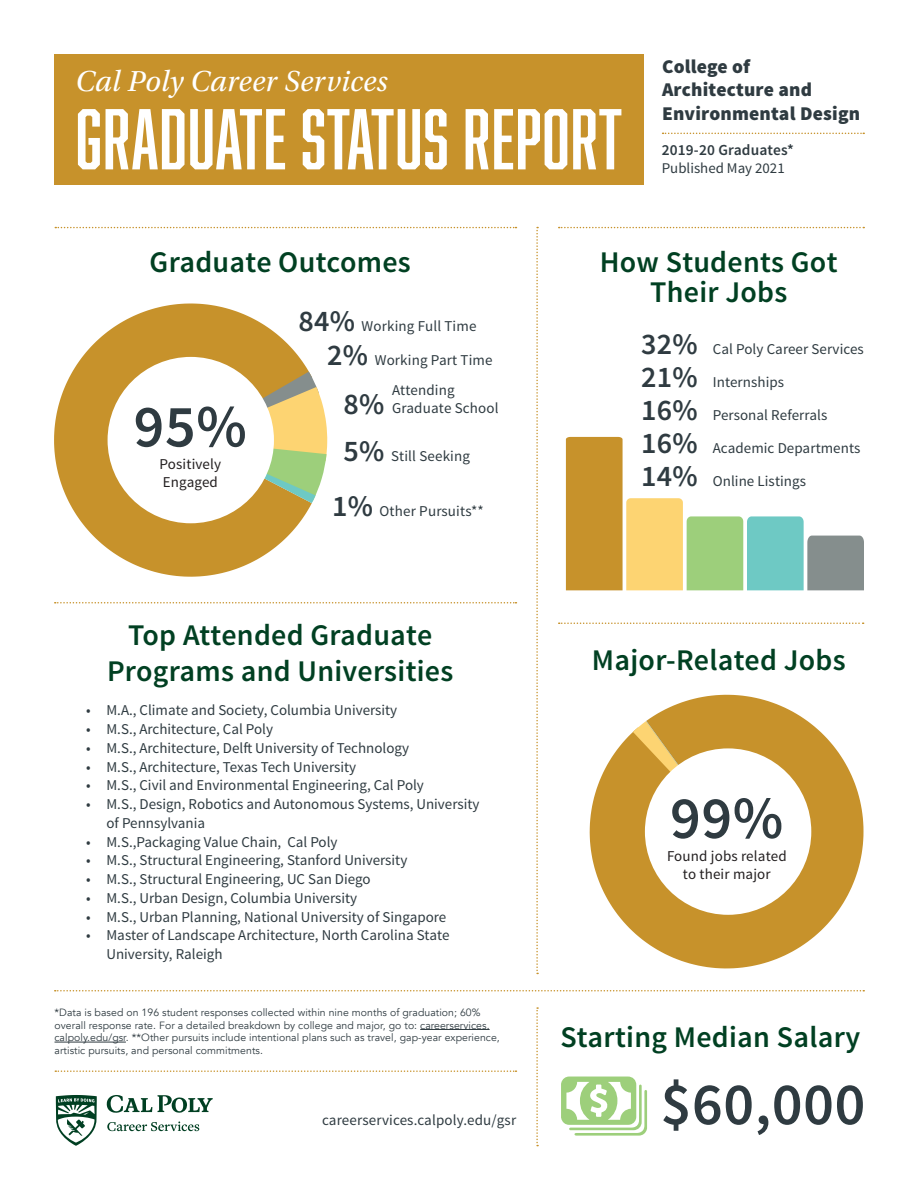
<style>
.page{position:relative;width:918px;height:1188px;background:#fff}
.page>*{position:absolute;margin:0;border:0;box-sizing:border-box;transform-origin:0 0}
.t1{font:79.35px "Abolition";letter-spacing:.01em;color:#fff}
.t2{font:600 60px "Source Sans Pro";letter-spacing:.01em;color:#2f3b41}
.t3{font:italic 30.45px "Utopia Std";letter-spacing:.01em;color:#fff}
.t4{font:600 30px/30px "Source Sans Pro";letter-spacing:.01em;color:#014022;text-align:center}
.t5{font:600 30px "Source Sans Pro";letter-spacing:.01em;color:#2f3b41}
.t6{font:900 19.5px/23.4px "Source Sans Pro";letter-spacing:.01em;color:#2f3b41}
.t7{font:600 15.3px "Source Sans Pro";letter-spacing:.01em;color:#2f3b41}
.t8{font:15px/18.8px "Source Sans Pro";color:#2f3b41}
.t9{font:15px/18px "Source Sans Pro";letter-spacing:.01em;color:#231f20}
.t10{font:14.85px "Source Sans Pro";color:#2f3b41}
.t11{font:10.5px/12.6px "Avenir";letter-spacing:.005em;color:#2f3b41}
.s1{font-weight:600;font-size:30px}
</style>
<div class="page">
<svg style="left:561px;top:1077px;width:86px;height:59px"></svg>
<svg style="left:55px;top:227px;width:461px;height:1px"></svg>
<svg style="left:55px;top:602px;width:461px;height:1px"></svg>
<svg style="left:536px;top:227px;width:2px;height:747px"></svg>
<svg style="left:55px;top:990px;width:809px;height:1px"></svg>
<svg style="left:566px;top:437px;width:298px;height:153px"></svg>
<svg style="left:559px;top:227px;width:305px;height:1px"></svg>
<svg style="left:536px;top:1007px;width:2px;height:139px"></svg>
<svg style="left:559px;top:623px;width:305px;height:1px"></svg>
<hr style="left:420px;top:1029px;width:70px;height:1px;background:#2f3b41">
<hr style="left:55px;top:1042px;width:71px;height:1px;background:#2f3b41">
<svg style="left:107px;top:1095px;width:106px;height:18px"></svg>
<svg style="left:56px;top:1095px;width:41px;height:51px"></svg>
<svg style="left:107px;top:1121px;width:92px;height:10px"></svg>
<svg style="left:55px;top:1070px;width:461px;height:2px"></svg>
<div style="left:54px;top:55px;width:590px;height:130px;background:#c7922b"></div>
<svg style="left:663px;top:133px;width:201px;height:1px"></svg>
<svg style="left:590px;top:695px;width:274px;height:273px;fill:#c7922b"></svg>
<svg style="left:633px;top:721px;width:94px;height:111px;background:#cf9d39"></svg>
<div style="left:645px;top:748px;width:166px;height:167px;background:#fff;border-radius:50%"></div>
<svg style="left:54px;top:303px;width:258px;height:274px;fill:#c7922b"></svg>
<svg style="left:250px;top:372px;width:77px;height:131px;background:#cbc278"></svg>
<div style="left:108px;top:357px;width:166px;height:166px;background:#fff;border-radius:50%"></div>
<p class="t3" style="left:76px;top:65px;width:314px">Cal Poly Career Services</p>
<p class="t1" style="left:76px;top:93px;width:548px">GRADUATE STATUS REPORT</p>
<p class="t6" style="left:662px;top:55px;width:90px">College of</p>
<p class="t6" style="left:662px;top:79px;width:200px">Architecture and<br>Environmental Design</p>
<p class="t7" style="left:662px;top:141px;width:134px">2019-20 Graduates*</p>
<p class="t10" style="left:662px;top:159px;width:124px">Published May 2021</p>
<p class="t4" style="left:150px;top:248px;width:263px">Graduate Outcomes</p>
<p class="t2" style="left:134px;top:389px;width:115px">95%</p>
<p class="t9" style="left:160px;top:455px;width:63px">Positively<br>Engaged</p>
<p class="t8" style="left:298px;top:317px;width:180px"><span class="s1">84%</span> Working Full Time</p>
<p class="t8" style="left:327px;top:351px;width:167px"><span class="s1">2%</span> Working Part Time</p>
<p class="t5" style="left:344px;top:385px;width:42px">8%</p>
<p class="t8" style="left:344px;top:447px;width:128px"><span class="s1">5%</span> Still Seeking</p>
<p class="t8" style="left:332px;top:502px;width:153px"><span class="s1">1%</span> Other Pursuits**</p>
<p class="t8" style="left:392px;top:381px;width:64px">Attending</p>
<p class="t8" style="left:392px;top:399px;width:108px">Graduate School</p>
<p class="t4" style="left:128px;top:621px;width:306px">Top Attended Graduate</p>
<p class="t4" style="left:107px;top:657px;width:348px">Programs and Universities</p>
<p class="t8" style="left:86px;top:701px;width:313px">• M.A., Climate and Society, Columbia University</p>
<p class="t8" style="left:86px;top:720px;width:188px">• M.S., Architecture, Cal Poly</p>
<p class="t8" style="left:86px;top:739px;width:324px">• M.S., Architecture, Delft University of Technology</p>
<p class="t8" style="left:86px;top:758px;width:271px">• M.S., Architecture, Texas Tech University</p>
<p class="t8" style="left:86px;top:776px;width:339px">• M.S., Civil and Environmental Engineering, Cal Poly</p>
<p class="t8" style="left:106px;top:795px;width:374px;text-indent:-20px">• M.S., Design, Robotics and Autonomous Systems, University of Pennsylvania</p>
<p class="t8" style="left:86px;top:833px;width:253px">• M.S.,Packaging Value Chain, Cal Poly</p>
<p class="t8" style="left:86px;top:851px;width:323px">• M.S., Structural Engineering, Stanford University</p>
<p class="t8" style="left:86px;top:870px;width:286px">• M.S., Structural Engineering, UC San Diego</p>
<p class="t8" style="left:86px;top:889px;width:272px">• M.S., Urban Design, Columbia University</p>
<p class="t8" style="left:86px;top:908px;width:362px">• M.S., Urban Planning, National University of Singapore</p>
<p class="t8" style="left:106px;top:926px;width:344px;text-indent:-20px">• Master of Landscape Architecture, North Carolina State<br>University, Raleigh</p>
<p class="t11" style="left:55px;top:1006px;width:447px">*Data is based on 196 student responses collected within nine months of graduation; 60% overall response rate. For a detailed breakdown by college and major, go to: careerservices. calpoly.edu/gsr. **Other pursuits include intentional plans such as travel, gap-year experience, artistic pursuits, and personal commitments.</p>
<p class="t8" style="left:322px;top:1111px;width:196px">careerservices.calpoly.edu/gsr</p>
<p class="t4" style="left:600px;top:248px;width:239px">How Students Got<br>Their Jobs</p>
<p class="t5" style="left:641px;top:326px;width:58px">32%</p>
<p class="t5" style="left:641px;top:359px;width:58px">21%</p>
<p class="t5" style="left:641px;top:392px;width:58px">16%</p>
<p class="t5" style="left:641px;top:425px;width:58px">16%</p>
<p class="t5" style="left:641px;top:458px;width:58px">14%</p>
<p class="t8" style="left:713px;top:340px;width:153px">Cal Poly Career Services</p>
<p class="t8" style="left:713px;top:373px;width:73px">Internships</p>
<p class="t8" style="left:713px;top:406px;width:116px">Personal Referrals</p>
<p class="t8" style="left:713px;top:439px;width:149px">Academic Departments</p>
<p class="t8" style="left:713px;top:472px;width:95px">Online Listings</p>
<p class="t4" style="left:592px;top:646px;width:255px">Major-Related Jobs</p>
<p class="t2" style="left:670px;top:780px;width:115px">99%</p>
<p class="t9" style="left:683px;top:865px;width:89px">to their major</p>
<p class="t9" style="left:667px;top:847px;width:121px">Found jobs related</p>
<p class="t4" style="left:560px;top:1023px;width:302px">Starting Median Salary</p>
<p class="t2" style="left:661px;top:1066px;width:206px">$60,000</p>
</div>
